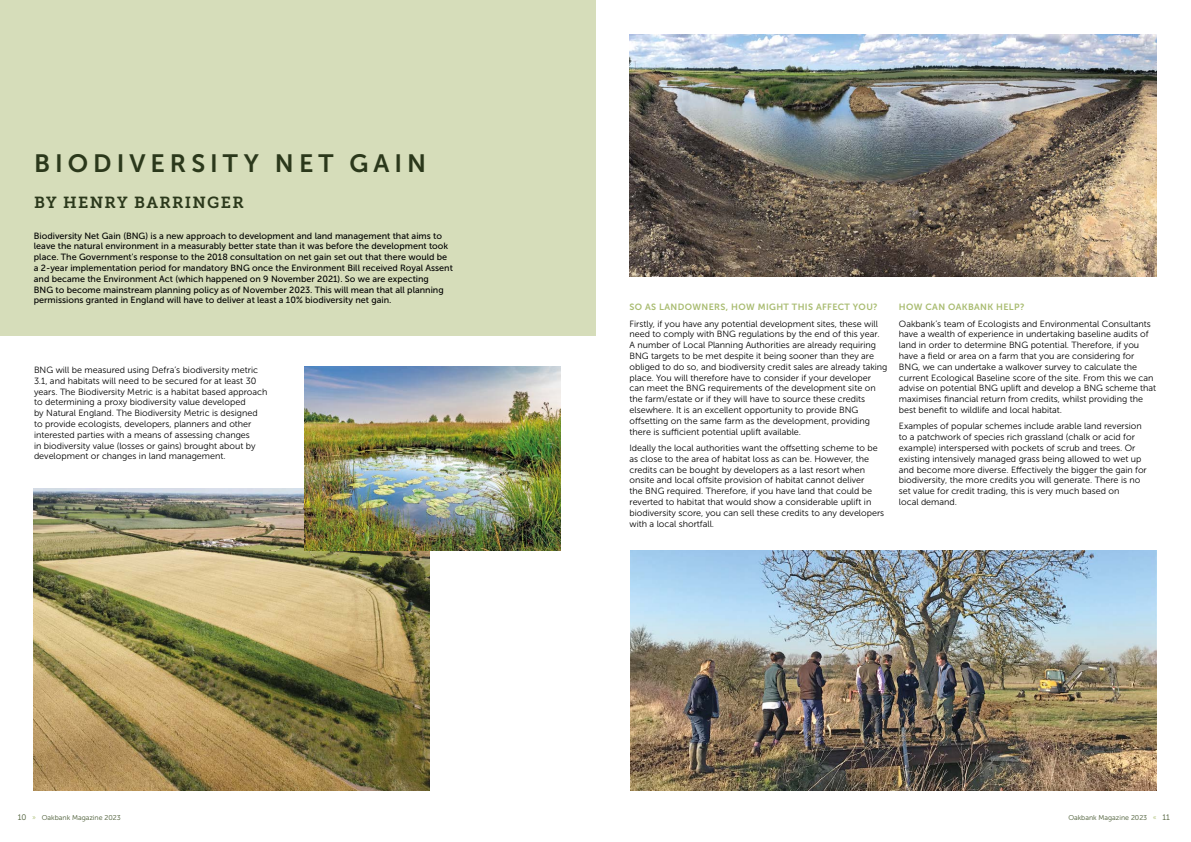
<style>
.page{position:relative;width:1191px;height:842px;background:#fff}
.page>*{position:absolute;margin:0;border:0;box-sizing:border-box;transform-origin:0 0}
.t1{font:25px "Museo Sans 700";letter-spacing:.2em;color:#2b381b}
.t2{font:16px "Museo Slab 700";letter-spacing:.08em;color:#2b381b}
.t3{font:9px/10.8px "Museo Sans 300";color:#000}
.t4{font:9px/10.8px "Museo Sans 500";color:#000}
.t5{font:9px "Museo Sans 700";letter-spacing:.04em;color:#a9bc71}
.t6{font:7px "Museo Sans 300";color:#44562e}
.s1{font-size:8px}
.s2{color:#a9bc71}
</style>
<div class="page">
<div style="left:0;top:0;width:595px;height:335px;background:#d6ddba"></div>
<img style="left:629px;top:34px;width:527px;height:242px">
<img style="left:34px;top:488px;width:396px;height:303px">
<img style="left:304px;top:366px;width:257px;height:185px">
<img style="left:630px;top:551px;width:526px;height:240px">
<h1 class="t1" style="left:34px;top:149px;width:394px">BIODIVERSITY NET GAIN</h1>
<h2 class="t2" style="left:34px;top:193px;width:211px">BY HENRY BARRINGER</h2>
<p class="t4" style="left:34px;top:230px;width:420px">Biodiversity Net Gain (BNG) is a new approach to development and land management that aims to leave the natural environment in a measurably better state than it was before the development took place. The Government's response to the 2018 consultation on net gain set out that there would be a 2-year implementation period for mandatory BNG once the Environment Bill received Royal Assent and became the Environment Act (which happened on 9 November 2021). So we are expecting<br>BNG to become mainstream planning policy as of November 2023. This will mean that all planning permissions granted in England will have to deliver at least a 10% biodiversity net gain.</p>
<p class="t3" style="left:34px;top:365px;width:235px">BNG will be measured using Defra’s biodiversity metric 3.1, and habitats will need to be secured for at least 30 years. The Biodiversity Metric is a habitat based approach to determining a proxy biodiversity value developed<br>by Natural England. The Biodiversity Metric is designed to provide ecologists, developers, planners and other interested parties with a means of assessing changes<br>in biodiversity value (losses or gains) brought about by development or changes in land management.</p>
<p class="t5" style="left:629px;top:302px;width:250px">SO AS LANDOWNERS, HOW MIGHT THIS AFFECT YOU?</p>
<p class="t3" style="left:629px;top:318px;width:259px">Firstly, if you have any potential development sites, these will need to comply with BNG regulations by the end of this year.<br>A number of Local Planning Authorities are already requiring BNG targets to be met despite it being sooner than they are obliged to do so, and biodiversity credit sales are already taking place. You will therefore have to consider if your developer can meet the BNG requirements of the development site on the farm/estate or if they will have to source these credits elsewhere. It is an excellent opportunity to provide BNG offsetting on the same farm as the development, providing there is sufficient potential uplift available.</p>
<p class="t3" style="left:629px;top:443px;width:256px">Ideally the local authorities want the offsetting scheme to be as close to the area of habitat loss as can be. However, the credits can be bought by developers as a last resort when onsite and local offsite provision of habitat cannot deliver<br>the BNG required. Therefore, if you have land that could be reverted to habitat that would show a considerable uplift in biodiversity score, you can sell these credits to any developers with a local shortfall.</p>
<p class="t5" style="left:899px;top:302px;width:127px">HOW CAN OAKBANK HELP?</p>
<p class="t3" style="left:899px;top:318px;width:259px">Oakbank’s team of Ecologists and Environmental Consultants have a wealth of experience in undertaking baseline audits of land in order to determine BNG potential. Therefore, if you have a field or area on a farm that you are considering for BNG, we can undertake a walkover survey to calculate the current Ecological Baseline score of the site. From this we can advise on potential BNG uplift and develop a BNG scheme that maximises financial return from credits, whilst providing the best benefit to wildlife and local habitat.</p>
<p class="t3" style="left:899px;top:421px;width:249px">Examples of popular schemes include arable land reversion to a patchwork of species rich grassland (chalk or acid for example) interspersed with pockets of scrub and trees. Or existing intensively managed grass being allowed to wet up and become more diverse. Effectively the bigger the gain for biodiversity, the more credits you will generate. There is no set value for credit trading, this is very much based on<br>local demand.</p>
<p class="t6" style="left:18px;top:814px;width:104px"><span class="s1">10</span> <span class="s2">»</span> Oakbank Magazine 2023</p>
<p class="t6" style="left:1068px;top:814px;width:103px">Oakbank Magazine 2023 <span class="s2">«</span> <span class="s1">11</span></p>
</div>
